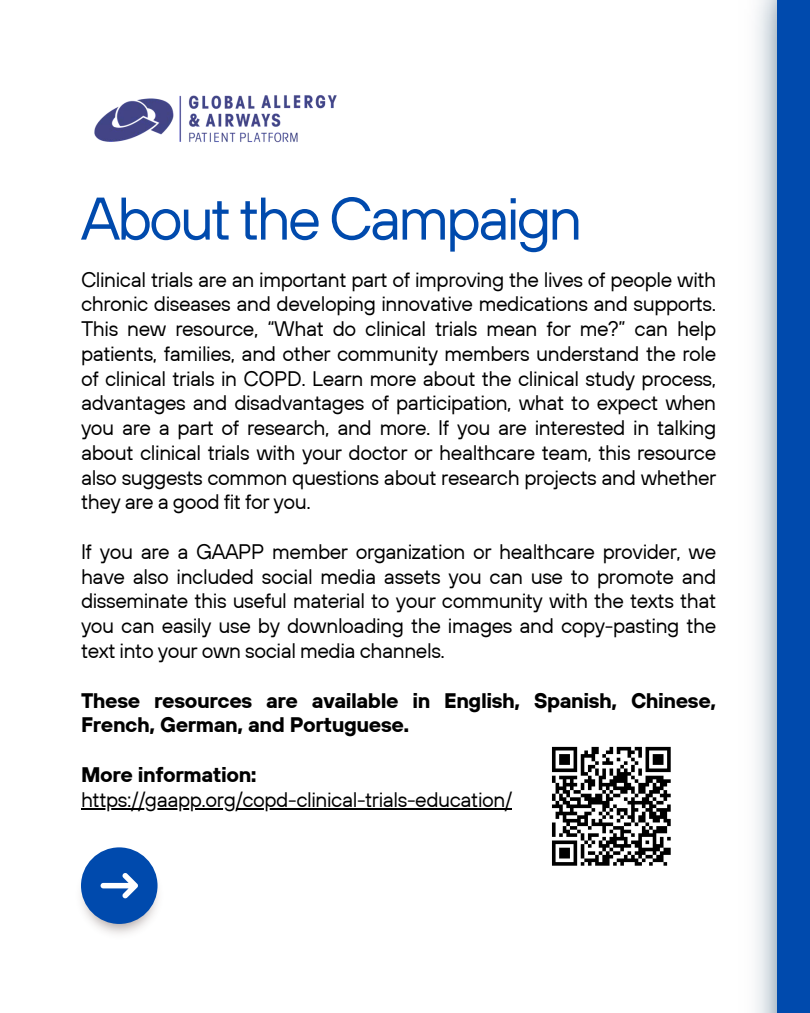
<style>
.page{position:relative;width:810px;height:1013px;background:#fff}
.page>*{position:absolute;margin:0;border:0;box-sizing:border-box;transform-origin:0 0}
.t1{font:60px "TT Hoves";letter-spacing:-.05em;color:#004aad}
.t2{font:21px/24.8px "TT Hoves";letter-spacing:-.02em;color:#000;text-align:justify}
.t3{font:700 21px/24.8px "TT Hoves";letter-spacing:-.02em;color:#000}
</style>
<div class="page">
<div style="left:777px;top:0;width:33px;height:1012px;background:#004aad"></div>
<hr style="left:81px;top:808px;width:431px;height:1px;background:#000">
<img style="left:81px;top:848px;width:77px;height:86px">
<div style="left:81px;top:847px;width:77px;height:77px;background:#004aad;border-radius:50%"></div>
<svg style="left:101px;top:873px;width:37px;height:25px"></svg>
<img style="left:94px;top:95px;width:243px;height:48px">
<svg style="left:551px;top:746px;width:120px;height:120px"></svg>
<p class="t1" style="left:81px;top:179px;width:503px">About the Campaign</p>
<p class="t2" style="left:81px;top:266px;width:637px">Clinical trials are an important part of improving the lives of people with chronic diseases and developing innovative medications and supports.<br>This new resource, “What do clinical trials mean for me?” can help patients, families, and other community members understand the role of clinical trials in COPD. Learn more about the clinical study process, advantages and disadvantages of participation, what to expect when you are a part of research, and more. If you are interested in talking about clinical trials with your doctor or healthcare team, this resource also suggests common questions about research projects and whether they are a good fit for you.</p>
<p class="t2" style="left:81px;top:539px;width:637px">If you are a GAAPP member organization or healthcare provider, we have also included social media assets you can use to promote and disseminate this useful material to your community with the texts that you can easily use by downloading the images and copy-pasting the text into your own social media channels.</p>
<p class="t3" style="left:81px;top:687px;width:637px">These resources are available in English, Spanish, Chinese,<br>French, German, and Portuguese.</p>
<p class="t3" style="left:81px;top:761px;width:177px">More information:</p>
<h2 class="t2" style="left:81px;top:786px;width:433px">https://gaapp.org/copd-clinical-trials-education/</h2>
</div>
